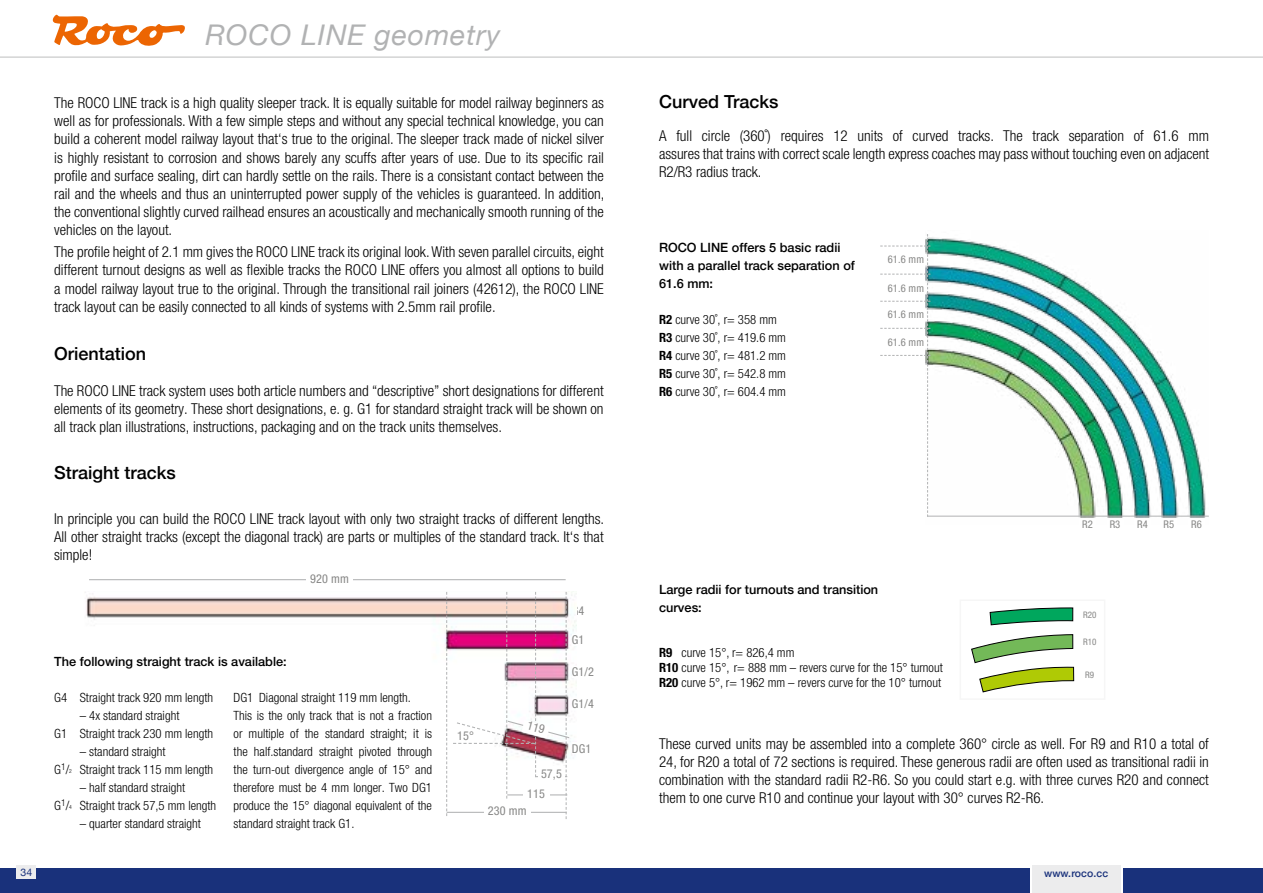
<style>
.page{position:relative;width:1263px;height:893px;background:#fff}
.page>*{position:absolute;margin:0;border:0;box-sizing:border-box;transform-origin:0 0}
.t1{font:italic 28.5px "Helvetica Neue";letter-spacing:.03em;color:#b1b2b3}
.t2{font:500 18px "Helvetica Neue";color:#000}
.t3{font:300 condensed 15px/18.1px "Helvetica Neue LT Std";color:#000;text-align:justify}
.t4{font:300 condensed 12.75px/18px "Helvetica Neue LT Std";color:#000}
.t5{font:500 12.75px/18px "Helvetica Neue";color:#000}
.t6{font:500 12.75px "Helvetica Neue LT Std";color:#000}
.t7{font:condensed 12.15px/20.2px "Helvetica Neue LT Std";letter-spacing:.01em;color:#878786}
.t8{font:condensed 10.65px "Helvetica Neue LT Std";letter-spacing:.01em;color:#878786}
.t9{font:500 10.5px "Helvetica Neue";letter-spacing:.01em;color:#19317b}
.t10{font:10.5px "Helvetica Neue";color:#19317b}
.t11{font:condensed 9px "Helvetica Neue LT Std";letter-spacing:.01em;color:#878786}
.t12{font:300 condensed 5.55px "Helvetica Neue LT Std";color:#000}
.s1{font-weight:700}
</style>
<div class="page">
<hr style="left:0;top:57px;width:1263px;height:1px;background:#bdbebe">
<svg style="left:53px;top:15px;width:132px;height:31px"></svg>
<div style="left:1032px;top:865px;width:89px;height:28px;background:#ececed"></div>
<div style="left:0;top:868px;width:1030px;height:25px;background:#19317b"></div>
<div style="left:1124px;top:868px;width:139px;height:25px;background:#19317b"></div>
<div style="left:17px;top:865px;width:19px;height:14px;background:#ececed"></div>
<hr style="left:447px;top:812px;width:120px;height:1px;background:#b1b2b3">
<hr style="left:89px;top:579px;width:477px;height:1px;background:#b1b2b3">
<img style="left:85px;top:592px;width:491px;height:172px">
<svg style="left:446px;top:592px;width:1px;height:224px"></svg>
<div style="left:307px;top:574px;width:46px;height:12px;background:#fff"></div>
<div style="left:572px;top:634px;width:32px;height:12px;background:#fff"></div>
<div style="left:572px;top:666px;width:32px;height:11px;background:#fff"></div>
<div style="left:572px;top:698px;width:32px;height:12px;background:#fff"></div>
<div style="left:572px;top:742px;width:32px;height:12px;background:#fff"></div>
<img style="left:930px;top:237px;width:279px;height:281px">
<hr style="left:928px;top:516px;width:281px;height:1px;background:#b1b2b3">
<svg style="left:880px;top:234px;width:50px;height:283px"></svg>
<svg style="left:971px;top:634px;width:103px;height:58px"></svg>
<svg style="left:990px;top:608px;width:83px;height:17px"></svg>
<div style="left:71px;top:648px;width:32px;height:191px;background:#fff"></div>
<svg style="left:453px;top:592px;width:117px;height:227px"></svg>
<h1 class="t1" style="left:206px;top:15px;width:296px">ROCO LINE geometry</h1>
<p class="t3" style="left:54px;top:94px;width:552px">The ROCO LINE track is a high quality sleeper track. It is equally suitable for model railway beginners as well as for professionals. With a few simple steps and without any special technical knowledge, you can build a coherent model railway layout that‘s true to the original. The sleeper track made of nickel silver is highly resistant to corrosion and shows barely any scuffs after years of use. Due to its specific rail profile and surface sealing, dirt can hardly settle on the rails. There is a consistant contact between the rail and the wheels and thus an uninterrupted power supply of the vehicles is guaranteed. In addition, the conventional slightly curved railhead ensures an acoustically and mechanically smooth running of the vehicles on the layout.</p>
<p class="t3" style="left:54px;top:243px;width:551px">The profile height of 2.1 mm gives the ROCO LINE track its original look. With seven parallel circuits, eight different turnout designs as well as flexible tracks the ROCO LINE offers you almost all options to build a model railway layout true to the original. Through the transitional rail joiners (42612), the ROCO LINE track layout can be easily connected to all kinds of systems with 2.5mm rail profile.</p>
<p class="t2" style="left:54px;top:339px;width:94px">Orientation</p>
<p class="t3" style="left:54px;top:382px;width:551px">The ROCO LINE track system uses both article numbers and “descriptive” short designations for different elements of its geometry. These short designations, e. g. G1 for standard straight track will be shown on all track plan illustrations, instructions, packaging and on the track units themselves.</p>
<p class="t2" style="left:54px;top:458px;width:123px">Straight tracks</p>
<p class="t3" style="left:54px;top:509px;width:552px">In principle you can build the ROCO LINE track layout with only two straight tracks of different lengths.<br>All other straight tracks (except the diagonal track) are parts or multiples of the standard track. It‘s that simple!</p>
<p class="t7" style="left:310px;top:568px;width:40px">920 mm</p>
<p class="t6" style="left:54px;top:654px;width:234px">The following straight track is available:</p>
<p class="t4" style="left:54px;top:688px;width:160px">G4 Straight track 920 mm length</p>
<p class="t4" style="left:54px;top:706px;width:160px;text-indent:26px">– 4x standard straight<br>G1 Straight track 230 mm length</p>
<p class="t4" style="left:80px;top:742px;width:87px">– standard straight</p>
<p class="t4" style="left:54px;top:760px;width:16px">G<sup>1</sup>/</p>
<p class="t12" style="left:69px;top:768px;width:4px">2</p>
<p class="t4" style="left:80px;top:760px;width:135px">Straight track 115 mm length</p>
<p class="t4" style="left:80px;top:778px;width:107px">– half standard straight</p>
<p class="t4" style="left:54px;top:796px;width:16px">G<sup>1</sup>/</p>
<p class="t12" style="left:69px;top:804px;width:4px">4</p>
<p class="t4" style="left:80px;top:796px;width:138px">Straight track 57,5 mm length</p>
<p class="t4" style="left:80px;top:814px;width:123px">– quarter standard straight</p>
<p class="t4" style="left:234px;top:688px;width:200px">DG1 Diagonal straight 119 mm length.<br>This is the only track that is not a fraction or multiple of the standard straight; it is the half.standard straight pivoted through the turn-out divergence angle of 15° and therefore must be 4 mm longer. Two DG1 produce the 15° diagonal equivalent of the standard straight track G1.</p>
<p class="t7" style="left:457px;top:726px;width:18px">15°</p>
<p class="t7" style="left:527px;top:763px;width:36px;text-indent:14px">57,5<br>115</p>
<p class="t7" style="left:488px;top:801px;width:40px">230 mm</p>
<p class="t7" style="left:572px;top:600px;width:14px">G4</p>
<p class="t7" style="left:572px;top:630px;width:14px">G1</p>
<p class="t7" style="left:572px;top:661px;width:24px">G1/2</p>
<p class="t7" style="left:572px;top:694px;width:24px">G1/4</p>
<p class="t7" style="left:572px;top:738px;width:21px">DG1</p>
<p class="t2" style="left:659px;top:87px;width:121px">Curved Tracks</p>
<p class="t3" style="left:659px;top:126px;width:551px">A full circle (360˚) requires 12 units of curved tracks. The track separation of 61.6 mm assures that trains with correct scale length express coaches may pass without touching even on adjacent R2/R3 radius track.</p>
<p class="t5" style="left:659px;top:237px;width:197px">ROCO LINE offers 5 basic radii with a parallel track separation of<br>61.6 mm:</p>
<p class="t4" style="left:659px;top:310px;width:128px"><span class="s1">R2</span> curve 30˚, r= 358 mm<br><span class="s1">R3</span> curve 30˚, r= 419.6 mm<br><span class="s1">R4</span> curve 30˚, r= 481.2 mm<br><span class="s1">R5</span> curve 30˚, r= 542.8 mm<br><span class="s1">R6</span> curve 30˚, r= 604.4 mm</p>
<p class="t8" style="left:888px;top:253px;width:38px">61.6 mm</p>
<p class="t8" style="left:888px;top:282px;width:38px">61.6 mm</p>
<p class="t8" style="left:888px;top:309px;width:38px">61.6 mm</p>
<p class="t8" style="left:888px;top:336px;width:38px">61.6 mm</p>
<p class="t5" style="left:659px;top:579px;width:221px">Large radii for turnouts and transition curves:</p>
<p class="t4" style="left:659px;top:644px;width:285px;line-height:15.3px"><span class="s1">R9</span> curve 15°, r= 826,4 mm<br><span class="s1">R10</span> curve 15°, r= 888 mm – revers curve for the 15° turnout<br><span class="s1">R20</span> curve 5°, r= 1962 mm – revers curve for the 10° turnout</p>
<p class="t8" style="left:1082px;top:518px;width:12px">R2</p>
<p class="t8" style="left:1110px;top:518px;width:12px">R3</p>
<p class="t8" style="left:1137px;top:518px;width:12px">R4</p>
<p class="t8" style="left:1163px;top:518px;width:12px">R5</p>
<p class="t8" style="left:1191px;top:518px;width:12px">R6</p>
<p class="t11" style="left:1083px;top:609px;width:15px">R20</p>
<p class="t11" style="left:1083px;top:637px;width:15px">R10</p>
<p class="t11" style="left:1085px;top:670px;width:11px">R9</p>
<p class="t3" style="left:659px;top:735px;width:551px">These curved units may be assembled into a complete 360° circle as well. For R9 and R10 a total of 24, for R20 a total of 72 sections is required. These generous radii are often used as transitional radii in combination with the standard radii R2-R6. So you could start e.g. with three curves R20 and connect them to one curve R10 and continue your layout with 30° curves R2-R6.</p>
<p class="t10" style="left:21px;top:865px;width:13px">34</p>
<p class="t9" style="left:1044px;top:864px;width:66px">www.roco.cc</p>
</div>
